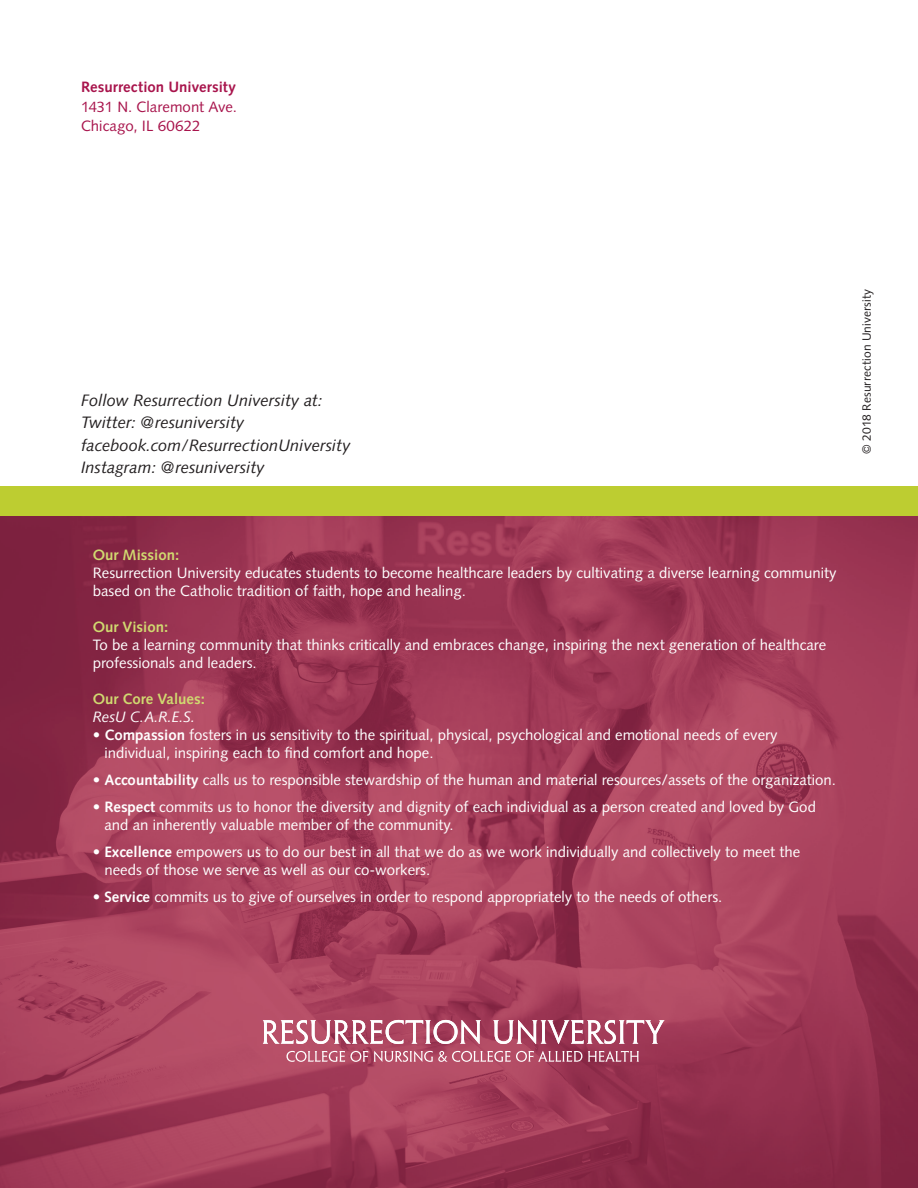
<style>
.page{position:relative;width:918px;height:1188px;background:#fff}
.page>*{position:absolute;margin:0;border:0;box-sizing:border-box;transform-origin:0 0}
.t1{font:italic 16.5px/22.5px "Syntax";color:#231f20}
.t2{font:15px/18px "Syntax";color:#fff}
.t3{font:700 15px "Syntax";color:#d0d970}
.t4{font:15px/19.5px "Syntax";color:#a8144c}
.t5{font:700 15px "Syntax";letter-spacing:.005em;color:#a8144c}
.t6{font:italic 15px "Syntax";color:#fff}
.t7{font:12px "Syntax";letter-spacing:.01em;color:#231f20}
.s1{font-weight:700}
</style>
<div class="page">
<img style="left:0;top:515px;width:918px;height:673px">
<div style="left:0;top:486px;width:918px;height:29px;background:#bdcd31"></div>
<svg style="left:263px;top:1020px;width:401px;height:24px"></svg>
<svg style="left:286px;top:1051px;width:82px;height:11px"></svg>
<svg style="left:374px;top:1051px;width:208px;height:11px;background:#c47a8c"></svg>
<svg style="left:588px;top:1051px;width:51px;height:11px"></svg>
<p class="t5" style="left:81px;top:79px;width:156px">Resurrection University</p>
<p class="t4" style="left:81px;top:97px;width:158px">1431 N. Claremont Ave.<br>Chicago, IL 60622</p>
<p class="t1" style="left:81px;top:389px;width:271px">Follow Resurrection University at:<br>Twitter: @resuniversity facebook.com/ResurrectionUniversity Instagram: @resuniversity</p>
<p class="t7" style="left:860px;top:454px;width:166px;rotate:-90deg">© 2018 Resurrection University</p>
<p class="t3" style="left:93px;top:547px;width:88px">Our Mission:</p>
<p class="t2" style="left:93px;top:564px;width:745px">Resurrection University educates students to become healthcare leaders by cultivating a diverse learning community based on the Catholic tradition of faith, hope and healing.</p>
<p class="t3" style="left:93px;top:619px;width:77px">Our Vision:</p>
<p class="t2" style="left:93px;top:636px;width:735px">To be a learning community that thinks critically and embraces change, inspiring the next generation of healthcare professionals and leaders.</p>
<p class="t3" style="left:93px;top:691px;width:114px">Our Core Values:</p>
<p class="t6" style="left:93px;top:708px;width:104px">ResU C.A.R.E.S.</p>
<p class="t2" style="left:104px;top:726px;width:675px;text-indent:-12px">• <span class="s1">Compassion</span> fosters in us sensitivity to the spiritual, physical, psychological and emotional needs of every individual, inspiring each to find comfort and hope.</p>
<p class="t2" style="left:93px;top:771px;width:745px"><span class="s1">• Accountability</span> calls us to responsible stewardship of the human and material resources/assets of the organization.</p>
<p class="t2" style="left:104px;top:798px;width:713px;text-indent:-12px"><span class="s1">• Respect</span> commits us to honor the diversity and dignity of each individual as a person created and loved by God and an inherently valuable member of the community.</p>
<p class="t2" style="left:104px;top:843px;width:697px;text-indent:-12px"><span class="s1">• Excellence</span> empowers us to do our best in all that we do as we work individually and collectively to meet the needs of those we serve as well as our co-workers.</p>
<p class="t2" style="left:93px;top:888px;width:631px"><span class="s1">• Service</span> commits us to give of ourselves in order to respond appropriately to the needs of others.</p>
</div>
